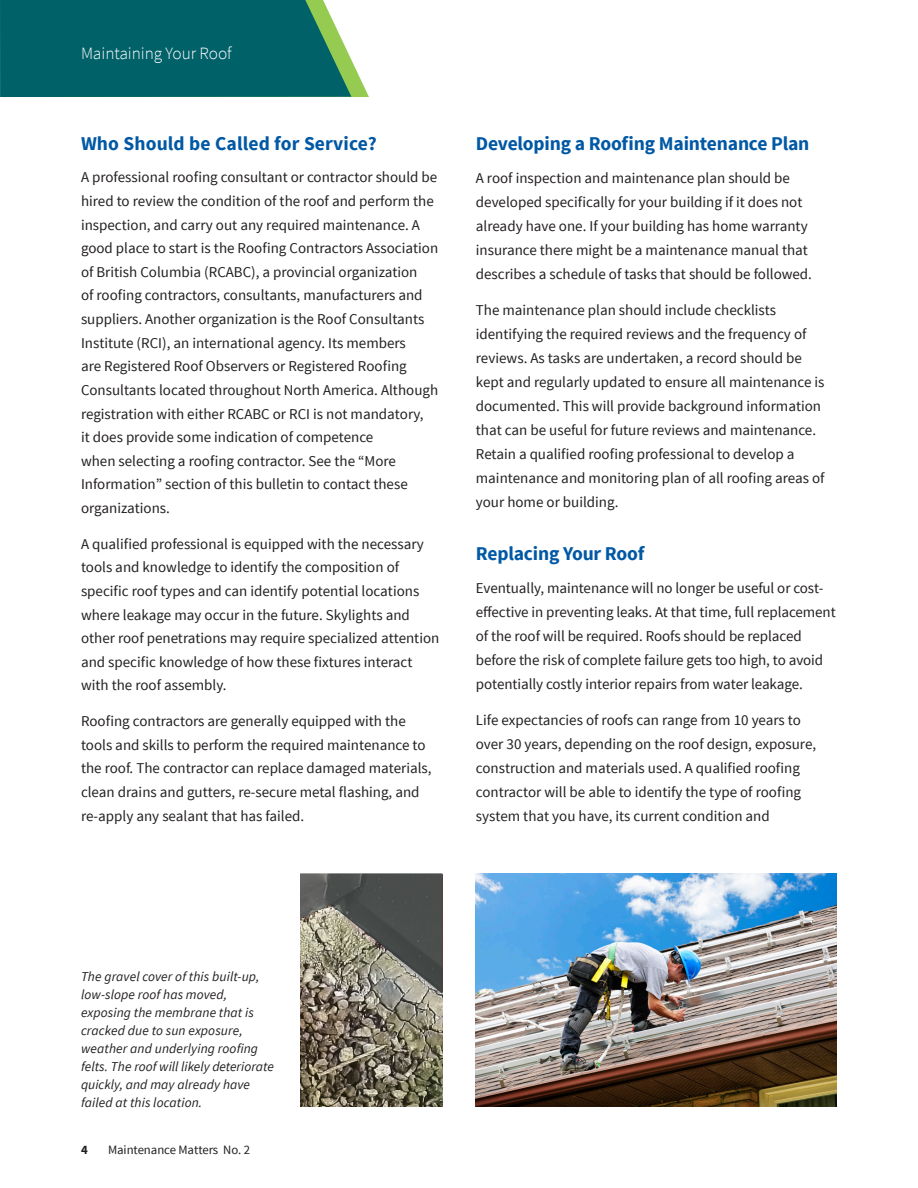
<style>
.page{position:relative;width:918px;height:1188px;background:#fff}
.page>*{position:absolute;margin:0;border:0;box-sizing:border-box;transform-origin:0 0}
.MM_Subhead_1{font:700 19.5px "Source Sans Pro";letter-spacing:-.01em;color:#0158a4}
.MM_Subhead{font:700 19.5px "Source Sans Pro";letter-spacing:.01em;color:#0158a4}
.t1{font:300 17.25px "Source Sans Pro";letter-spacing:-.005em;color:#fff}
.MM_Body{font:15px/23.7px "Source Sans Pro";color:#231f20}
.Photo_captions{font:italic 13.5px/18px "Source Sans Pro";letter-spacing:.01em;color:#231f20}
.t2{font:12.75px "Source Sans Pro";letter-spacing:-.005em;color:#231f20}
.t3{font:700 12.75px "Source Sans Pro";color:#231f20}
</style>
<div class="page">
<svg style="left:0;top:0;width:369px;height:97px;background:#177071"></svg>
<img style="left:476px;top:874px;width:361px;height:233px">
<img style="left:300px;top:874px;width:143px;height:233px">
<img style="left:300px;top:873px;width:142px;height:121px">
<p class="t1" style="left:81px;top:43px;width:152px">Maintaining Your Roof</p>
<p class="MM_Subhead" style="left:81px;top:131px;width:297px">Who Should be Called for Service?</p>
<p class="MM_Body" style="left:81px;top:166px;width:359px">A professional roofing consultant or contractor should be hired to review the condition of the roof and perform the inspection, and carry out any required maintenance. A good place to start is the Roofing Contractors Association of British Columbia (RCABC), a provincial organization<br>of roofing contractors, consultants, manufacturers and suppliers. Another organization is the Roof Consultants Institute (RCI), an international agency. Its members<br>are Registered Roof Observers or Registered Roofing Consultants located throughout North America. Although registration with either RCABC or RCI is not mandatory,<br>it does provide some indication of competence<br>when selecting a roofing contractor. See the “More Information” section of this bulletin to contact these organizations.</p>
<p class="MM_Body" style="left:81px;top:532px;width:360px">A qualified professional is equipped with the necessary tools and knowledge to identify the composition of specific roof types and can identify potential locations where leakage may occur in the future. Skylights and other roof penetrations may require specialized attention and specific knowledge of how these fixtures interact with the roof assembly.</p>
<p class="MM_Body" style="left:81px;top:709px;width:352px">Roofing contractors are generally equipped with the tools and skills to perform the required maintenance to the roof. The contractor can replace damaged materials, clean drains and gutters, re-secure metal flashing, and re-apply any sealant that has failed.</p>
<p class="MM_Subhead_1" style="left:476px;top:131px;width:335px">Developing a Roofing Maintenance Plan</p>
<p class="MM_Body" style="left:476px;top:166px;width:338px">A roof inspection and maintenance plan should be developed specifically for your building if it does not already have one. If your building has home warranty insurance there might be a maintenance manual that describes a schedule of tasks that should be followed.</p>
<p class="MM_Body" style="left:476px;top:298px;width:350px">The maintenance plan should include checklists identifying the required reviews and the frequency of reviews. As tasks are undertaken, a record should be kept and regularly updated to ensure all maintenance is documented. This will provide background information that can be useful for future reviews and maintenance.<br>Retain a qualified roofing professional to develop a maintenance and monitoring plan of all roofing areas of your home or building.</p>
<p class="MM_Subhead_1" style="left:476px;top:541px;width:170px">Replacing Your Roof</p>
<p class="MM_Body" style="left:476px;top:576px;width:361px">Eventually, maintenance will no longer be useful or cost&shy;effective in preventing leaks. At that time, full replacement of the roof will be required. Roofs should be replaced before the risk of complete failure gets too high, to avoid potentially costly interior repairs from water leakage.</p>
<p class="MM_Body" style="left:476px;top:708px;width:342px">Life expectancies of roofs can range from 10 years to over 30 years, depending on the roof design, exposure, construction and materials used. A qualified roofing contractor will be able to identify the type of roofing system that you have, its current condition and</p>
<p class="Photo_captions" style="left:81px;top:968px;width:194px">The gravel cover of this built-up, low-slope roof has moved, exposing the membrane that is cracked due to sun exposure, weather and underlying roofing felts. The roof will likely deteriorate quickly, and may already have failed at this location.</p>
<p class="t3" style="left:81px;top:1141px;width:8px">4</p>
<p class="t2" style="left:108px;top:1142px;width:144px">Maintenance Matters No. 2</p>
</div>
